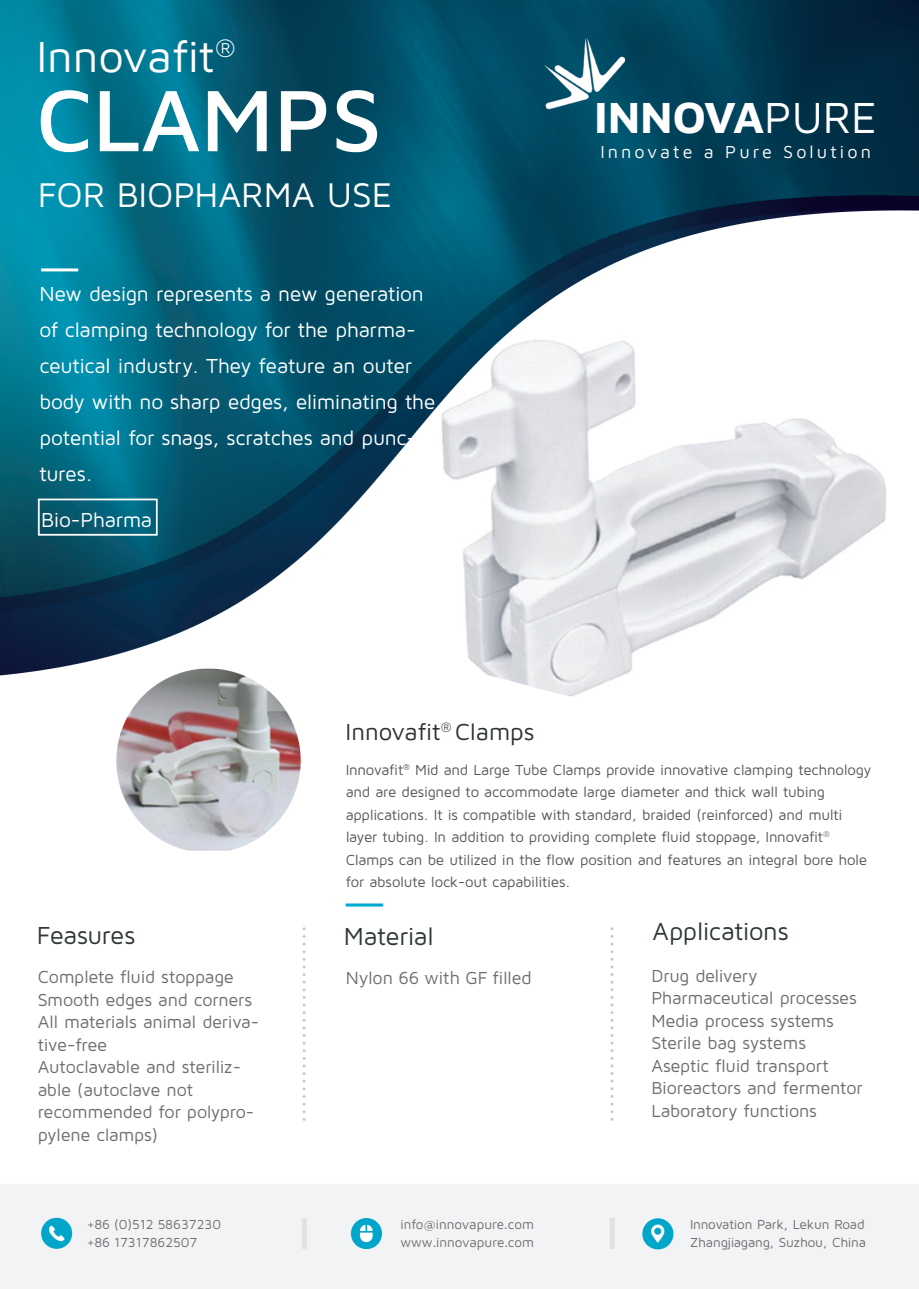
<style>
.page{position:relative;width:919px;height:1289px;background:#fff}
.page>*{position:absolute;margin:0;border:0;box-sizing:border-box;transform-origin:0 0}
.t1{font:500 90px "Maven Pro";color:#fff}
.t2{font:45px "Maven Pro";color:#fff}
.t3{font:700 45px "Maven Pro";color:#fff}
.t4{font:35.55px "Maven Pro";letter-spacing:-.005em;color:#fff}
.t5{font:25.5px "Maven Pro";letter-spacing:-.015em;color:#2f3738}
.t6{font:24px "Maven Pro";color:#2c3131}
.t7{font:21px/36px "Maven Pro";letter-spacing:-.015em;color:#fff}
.t8{font:18px/22.5px "Maven Pro";letter-spacing:-.015em;color:#6c6d70}
.t9{font:18px "Maven Pro";letter-spacing:.17em;color:#fff}
.t10{font:18px "Maven Pro";color:#6c6d70}
.t11{font:15px/22.5px "Maven Pro";letter-spacing:-.015em;color:#57585a}
.t12{font:13.5px/18px "Maven Pro";color:#6c6d70}
.t13{font:13.5px/18px "Maven Pro";letter-spacing:-.015em;color:#6c6d70}
.s1{font-weight:400}
</style>
<div class="page">
<img style="left:0;top:0;width:918px;height:1288px">
<h2 class="t2" style="left:36px;top:26px;width:201px">Innovafit<sup>®</sup></h2>
<h1 class="t1" style="left:36px;top:58px;width:347px">CLAMPS</h1>
<h3 class="t4" style="left:38px;top:173px;width:355px">FOR BIOPHARMA USE</h3>
<h3 class="t7" style="left:39px;top:275px;width:397px">New design represents a new generation of clamping technology for the pharma&shy;ceutical industry. They feature an outer body with no sharp edges, eliminating the potential for snags, scratches and punc&shy;tures.</h3>
<h3 class="t7" style="left:41px;top:501px;width:112px">Bio-Pharma</h3>
<h2 class="t3" style="left:594px;top:87px;width:285px">INNOVA<span class="s1">PURE</span></h2>
<p class="t9" style="left:600px;top:139px;width:272px">Innovate a Pure Solution</p>
<h3 class="t6" style="left:345px;top:715px;width:191px">Innovafit<sup>®</sup> Clamps</h3>
<p class="t11" style="left:345px;top:758px;width:527px">Innovafit<sup>®</sup> Mid and Large Tube Clamps provide innovative clamping technology and are designed to accommodate large diameter and thick wall tubing applications. It is compatible with standard, braided (reinforced) and multi layer tubing. In addition to providing complete fluid stoppage, Innovafit<sup>® </sup>Clamps can be utilized in the flow position and features an integral bore hole for absolute lock-out capabilities.</p>
<h3 class="t5" style="left:37px;top:919px;width:100px">Feasures</h3>
<h3 class="t5" style="left:344px;top:920px;width:92px">Material</h3>
<h3 class="t5" style="left:652px;top:915px;width:138px">Applications</h3>
<p class="t8" style="left:38px;top:965px;width:223px">Complete fluid stoppage<br>Smooth edges and corners<br>All materials animal deriva&shy;tive-free<br>Autoclavable and steriliz&shy;able (autoclave not recommended for polypro&shy;pylene clamps)</p>
<p class="t10" style="left:345px;top:965px;width:187px">Nylon 66 with GF filled</p>
<p class="t8" style="left:651px;top:963px;width:213px">Drug delivery<br>Pharmaceutical processes<br>Media process systems<br>Sterile bag systems<br>Aseptic fluid transport<br>Bioreactors and fermentor<br>Laboratory functions</p>
<p class="t12" style="left:87px;top:1214px;width:136px">+86 (0)512 58637230 +86 17317862507</p>
<p class="t12" style="left:400px;top:1214px;width:135px">info@innovapure.com www.innovapure.com</p>
<p class="t13" style="left:690px;top:1214px;width:177px">Innovation Park, Lekun Road<br>Zhangjiagang, Suzhou, China</p>
</div>
